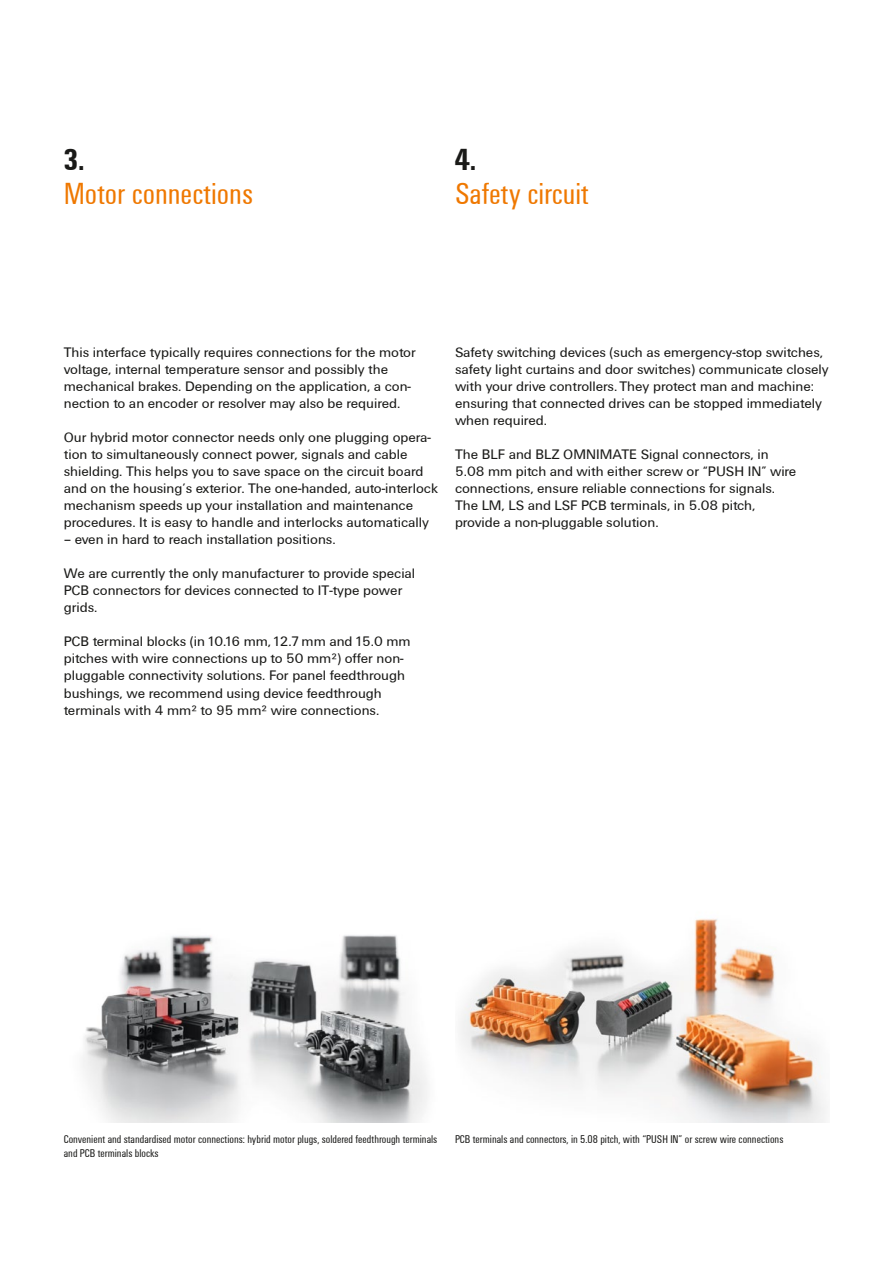
<style>
.page{position:relative;width:893px;height:1263px;background:#fff}
.page>*{position:absolute;margin:0;border:0;box-sizing:border-box;transform-origin:0 0}
.t1{font:31.5px "Weidmueller Condensed";color:#ef7800}
.t2{font:700 31.5px "Weidmueller Condensed";color:#1a1a18}
.t3{font:14.25px/17px "Weidmueller";color:#1a1a18}
.t4{font:11.7px/13.6px "Weidmueller Condensed";color:#1a1a18}
</style>
<div class="page">
<img style="left:83px;top:935px;width:344px;height:188px">
<img style="left:460px;top:919px;width:366px;height:204px">
<h1 class="t2" style="left:64px;top:137px;width:22px">3.</h1>
<h1 class="t1" style="left:64px;top:173px;width:191px">Motor connections</h1>
<h1 class="t2" style="left:455px;top:137px;width:23px">4.</h1>
<h1 class="t1" style="left:455px;top:173px;width:135px">Safety circuit</h1>
<p class="t3" style="left:64px;top:343px;width:354px">This interface typically requires connections for the motor voltage, internal temperature sensor and possibly the mechanical brakes. Depending on the application, a con&shy;nection to an encoder or resolver may also be required.</p>
<p class="t3" style="left:64px;top:428px;width:376px">Our hybrid motor connector needs only one plugging opera&shy;tion to simultaneously connect power, signals and cable shielding. This helps you to save space on the circuit board and on the housing’s exterior. The one-handed, auto-interlock mechanism speeds up your installation and maintenance procedures. It is easy to handle and interlocks automatically</p>
<p class="t3" style="left:64px;top:531px;width:273px">– even in hard to reach installation positions.</p>
<p class="t3" style="left:64px;top:565px;width:353px">We are currently the only manufacturer to provide special<br>PCB connectors for devices connected to IT-type power grids.</p>
<p class="t3" style="left:64px;top:633px;width:348px">PCB terminal blocks (in 10.16 mm, 12.7 mm and 15.0 mm pitches with wire connections up to 50 mm²) offer non&shy;pluggable connectivity solutions. For panel feedthrough bushings, we recommend using device feedthrough terminals with 4 mm² to 95 mm² wire connections.</p>
<p class="t3" style="left:455px;top:343px;width:375px">Safety switching devices (such as emergency-stop switches, safety light curtains and door switches) communicate closely with your drive controllers. They protect man and machine: ensuring that connected drives can be stopped immediately when required.</p>
<p class="t3" style="left:455px;top:445px;width:343px">The BLF and BLZ OMNIMATE Signal connectors, in 5.08 mm pitch and with either screw or “PUSH IN” wire connections, ensure reliable connections for signals.<br>The LM, LS and LSF PCB terminals, in 5.08 pitch, provide a non-pluggable solution.</p>
<p class="t4" style="left:64px;top:1132px;width:375px">Convenient and standardised motor connections: hybrid motor plugs, soldered feedthrough terminals and PCB terminals blocks</p>
<p class="t4" style="left:455px;top:1132px;width:330px">PCB terminals and connectors, in 5.08 pitch, with “PUSH IN” or screw wire connections</p>
</div>
